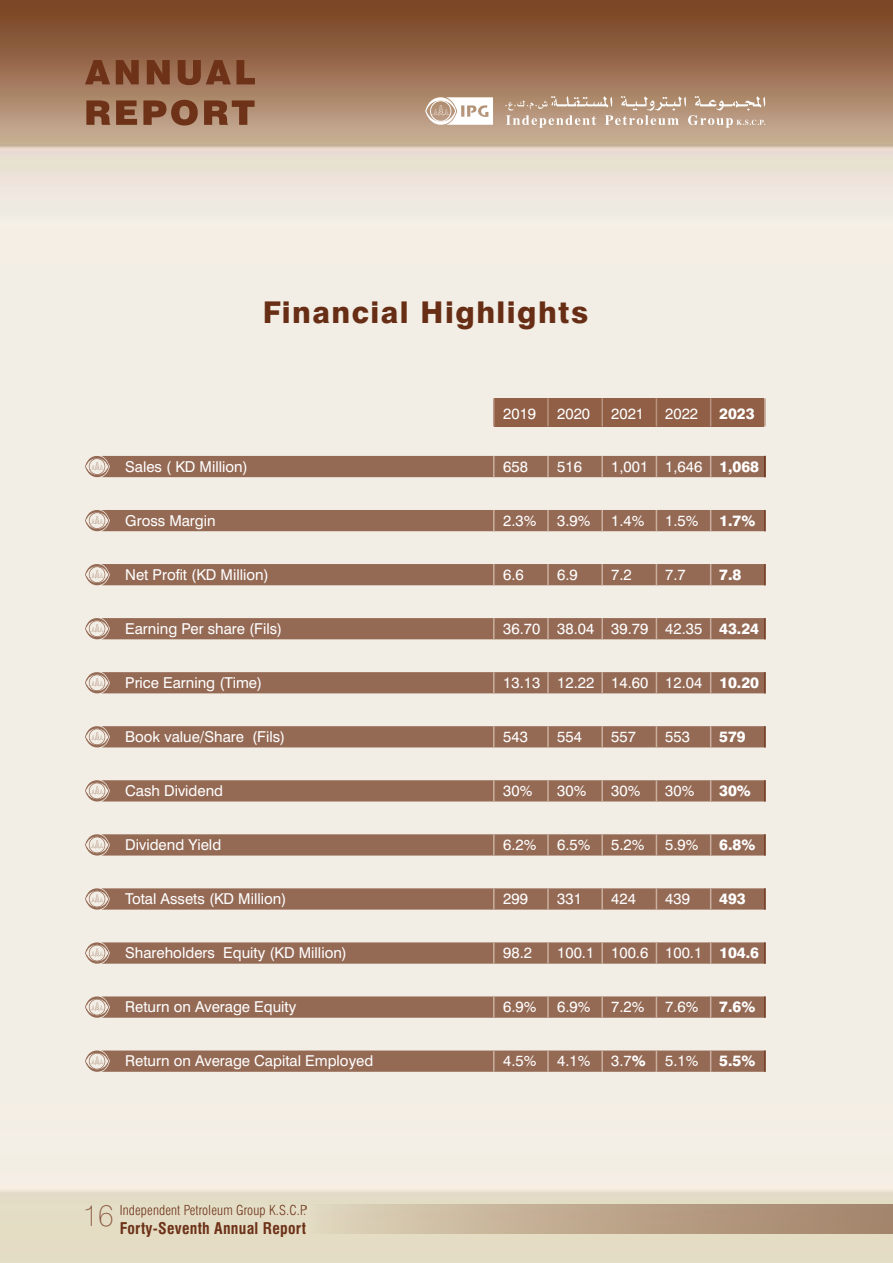
<style>
.page{position:relative;width:893px;height:1263px;background:#fff}
.page>*{position:absolute;margin:0;border:0;box-sizing:border-box;transform-origin:0 0}
.t1{font:800 30px "Swiss 721 BT";letter-spacing:.05em;color:#6d3218}
.t2{font:700 condensed 15.75px "Swiss 721 BT";letter-spacing:.015em;color:#6d3218}
.t3{font:15px "Swiss 721 BT";color:#fff}
.t4{font:800 15px "Swiss 721 BT";color:#fff}
.t5{font:300 condensed 13.5px "Swiss 721 BT";letter-spacing:.01em;color:#6d3218}
.s1{font-weight:800}
</style>
<div class="page">
<img style="left:0;top:0;width:893px;height:1263px">
<svg style="left:85px;top:60px;width:25px;height:24px"></svg>
<svg style="left:116px;top:60px;width:23px;height:24px"></svg>
<svg style="left:147px;top:60px;width:23px;height:24px"></svg>
<svg style="left:178px;top:60px;width:77px;height:25px;background:#834f33"></svg>
<svg style="left:86px;top:100px;width:24px;height:25px"></svg>
<svg style="left:116px;top:100px;width:21px;height:25px"></svg>
<svg style="left:143px;top:100px;width:55px;height:26px"></svg>
<svg style="left:204px;top:100px;width:51px;height:25px"></svg>
<svg style="left:425px;top:97px;width:68px;height:28px"></svg>
<svg style="left:505px;top:96px;width:260px;height:32px;background:#c1a690"></svg>
<div style="left:306px;top:1204px;width:587px;height:29px;background:linear-gradient(to right,#ded4ba,#a07f66)"></div>
<div style="left:85px;top:456px;width:679px;height:21px;background:#956a55"></div>
<div style="left:85px;top:510px;width:679px;height:21px;background:#956a55"></div>
<div style="left:85px;top:564px;width:679px;height:21px;background:#956a55"></div>
<svg style="left:85px;top:618px;width:679px;height:21px;background:#976e59"></svg>
<svg style="left:85px;top:672px;width:679px;height:21px;background:#986e59"></svg>
<svg style="left:85px;top:726px;width:679px;height:21px;background:#986e5a"></svg>
<svg style="left:85px;top:780px;width:679px;height:21px;background:#986f5a"></svg>
<svg style="left:85px;top:834px;width:679px;height:21px;background:#986f5a"></svg>
<svg style="left:85px;top:888px;width:679px;height:22px;background:#9a715d"></svg>
<svg style="left:85px;top:942px;width:679px;height:22px;background:#9a715d"></svg>
<svg style="left:85px;top:996px;width:679px;height:22px;background:#9a715d"></svg>
<svg style="left:85px;top:1050px;width:679px;height:22px;background:#9a715d"></svg>
<div style="left:495px;top:398px;width:269px;height:28px;background:#905f46"></div>
<hr style="left:493px;top:398px;width:2px;height:28px;background:#b89582">
<hr style="left:547px;top:398px;width:2px;height:28px;background:#b89582">
<hr style="left:601px;top:398px;width:2px;height:28px;background:#b89582">
<svg style="left:656px;top:398px;width:1px;height:28px"></svg>
<svg style="left:710px;top:398px;width:1px;height:28px"></svg>
<hr style="left:764px;top:398px;width:2px;height:28px;background:#b89582">
<hr style="left:764px;top:510px;width:2px;height:21px;background:#6d3218">
<hr style="left:764px;top:564px;width:2px;height:21px;background:#6d3218">
<hr style="left:764px;top:618px;width:2px;height:21px;background:#6d3218">
<hr style="left:764px;top:672px;width:2px;height:21px;background:#6d3218">
<hr style="left:764px;top:726px;width:2px;height:21px;background:#6d3218">
<hr style="left:764px;top:780px;width:2px;height:21px;background:#6d3218">
<hr style="left:764px;top:834px;width:2px;height:21px;background:#6d3218">
<hr style="left:764px;top:888px;width:2px;height:22px;background:#6d3218">
<hr style="left:764px;top:942px;width:2px;height:22px;background:#6d3218">
<hr style="left:764px;top:996px;width:2px;height:22px;background:#6d3218">
<hr style="left:764px;top:1050px;width:2px;height:22px;background:#6d3218">
<hr style="left:764px;top:456px;width:2px;height:21px;background:#6d3218">
<h1 class="t1" style="left:262px;top:294px;width:328px">Financial Highlights</h1>
<p class="t3" style="left:503px;top:405px;width:34px">2019</p>
<p class="t3" style="left:557px;top:405px;width:34px">2020</p>
<p class="t3" style="left:611px;top:405px;width:34px">2021</p>
<p class="t3" style="left:665px;top:405px;width:34px">2022</p>
<p class="t4" style="left:719px;top:405px;width:37px">2023</p>
<p class="t3" style="left:125px;top:457px;width:124px">Sales ( KD Million)</p>
<p class="t3" style="left:503px;top:457px;width:26px">658</p>
<p class="t3" style="left:557px;top:457px;width:26px">516</p>
<p class="t3" style="left:611px;top:457px;width:149px">1,001 1,646 <span class="s1">1,068</span></p>
<p class="t3" style="left:125px;top:511px;width:92px">Gross Margin</p>
<p class="t3" style="left:503px;top:511px;width:35px">2.3%</p>
<p class="t3" style="left:557px;top:511px;width:35px">3.9%</p>
<p class="t3" style="left:611px;top:511px;width:35px">1.4%</p>
<p class="t3" style="left:665px;top:511px;width:35px">1.5%</p>
<p class="t4" style="left:719px;top:511px;width:38px">1.7%</p>
<p class="t3" style="left:125px;top:565px;width:145px">Net Profit (KD Million)</p>
<p class="t3" style="left:503px;top:565px;width:22px">6.6</p>
<p class="t3" style="left:557px;top:565px;width:22px">6.9</p>
<p class="t3" style="left:611px;top:565px;width:22px">7.2</p>
<p class="t3" style="left:665px;top:565px;width:22px">7.7</p>
<p class="t4" style="left:719px;top:565px;width:24px">7.8</p>
<p class="t3" style="left:125px;top:619px;width:158px">Earning Per share (Fils)</p>
<p class="t3" style="left:503px;top:619px;width:257px">36.70 38.04 39.79 42.35 <span class="s1">43.24</span></p>
<p class="t3" style="left:125px;top:673px;width:138px">Price Earning (Time)</p>
<p class="t3" style="left:503px;top:673px;width:257px">13.13 12.22 14.60 12.04 <span class="s1">10.20</span></p>
<p class="t3" style="left:125px;top:727px;width:161px">Book value/Share (Fils)</p>
<p class="t3" style="left:503px;top:727px;width:26px">543</p>
<p class="t3" style="left:557px;top:727px;width:26px">554</p>
<p class="t3" style="left:611px;top:727px;width:26px">557</p>
<p class="t3" style="left:665px;top:727px;width:26px">553</p>
<p class="t4" style="left:719px;top:727px;width:28px">579</p>
<p class="t3" style="left:125px;top:781px;width:99px">Cash Dividend</p>
<p class="t3" style="left:503px;top:781px;width:31px">30%</p>
<p class="t3" style="left:557px;top:781px;width:31px">30%</p>
<p class="t3" style="left:611px;top:781px;width:31px">30%</p>
<p class="t3" style="left:665px;top:781px;width:31px">30%</p>
<p class="t4" style="left:719px;top:781px;width:33px">30%</p>
<p class="t3" style="left:125px;top:835px;width:98px">Dividend Yield</p>
<p class="t3" style="left:503px;top:835px;width:35px">6.2%</p>
<p class="t3" style="left:557px;top:835px;width:35px">6.5%</p>
<p class="t3" style="left:611px;top:835px;width:35px">5.2%</p>
<p class="t3" style="left:665px;top:835px;width:35px">5.9%</p>
<p class="t4" style="left:719px;top:835px;width:38px">6.8%</p>
<p class="t3" style="left:125px;top:889px;width:163px">Total Assets (KD Million)</p>
<p class="t3" style="left:503px;top:889px;width:26px">299</p>
<p class="t3" style="left:557px;top:889px;width:26px">331</p>
<p class="t3" style="left:611px;top:889px;width:26px">424</p>
<p class="t3" style="left:665px;top:889px;width:26px">439</p>
<p class="t4" style="left:719px;top:889px;width:28px">493</p>
<p class="t3" style="left:125px;top:943px;width:223px">Shareholders Equity (KD Million)</p>
<p class="t3" style="left:503px;top:943px;width:30px">98.2</p>
<p class="t3" style="left:557px;top:943px;width:203px">100.1 100.6 100.1 <span class="s1">104.6</span></p>
<p class="t3" style="left:125px;top:997px;width:173px">Return on Average Equity</p>
<p class="t3" style="left:503px;top:997px;width:35px">6.9%</p>
<p class="t3" style="left:557px;top:997px;width:35px">6.9%</p>
<p class="t3" style="left:611px;top:997px;width:35px">7.2%</p>
<p class="t3" style="left:665px;top:997px;width:35px">7.6%</p>
<p class="t4" style="left:719px;top:997px;width:38px">7.6%</p>
<p class="t3" style="left:125px;top:1051px;width:250px">Return on Average Capital Employed</p>
<p class="t3" style="left:503px;top:1051px;width:35px">4.5%</p>
<p class="t3" style="left:557px;top:1051px;width:35px">4.1%</p>
<p class="t3" style="left:611px;top:1051px;width:36px">3.7<span class="s1">%</span></p>
<p class="t3" style="left:665px;top:1051px;width:35px">5.1%</p>
<p class="t4" style="left:719px;top:1051px;width:38px">5.5%</p>
<p class="t5" style="left:120px;top:1201px;width:188px">Independent Petroleum Group K.S.C.P.</p>
<p class="t2" style="left:83px;top:1218px;width:225px"><sup>16</sup> Forty-Seventh Annual Report</p>
</div>
